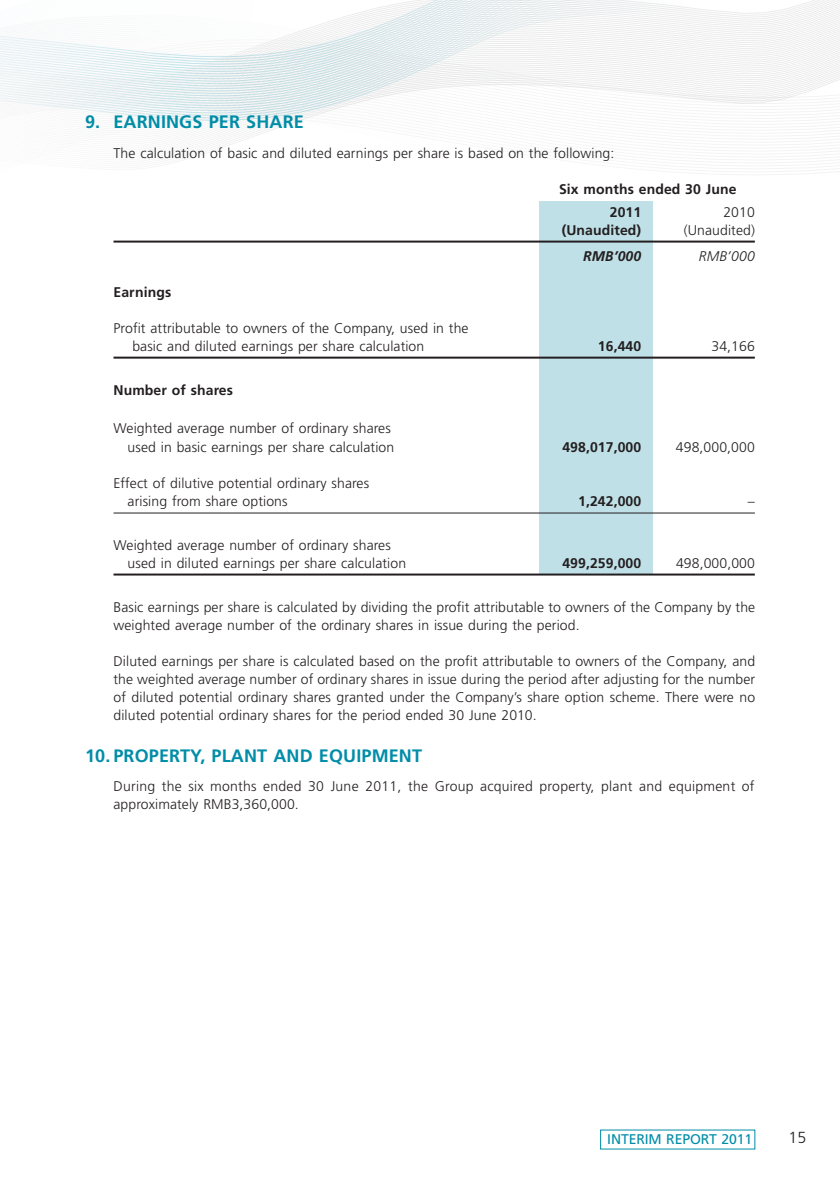
<style>
.page{position:relative;width:840px;height:1191px;background:#fff}
.page>*{position:absolute;margin:0;border:0;box-sizing:border-box;transform-origin:0 0}
.t1{font:700 18px "Frutiger LT Std";letter-spacing:.005em;color:#008da8}
.t2{font:300 16px "Frutiger LT Std";color:#231f20}
.t3{font:300 14px/18px "Frutiger LT Std";letter-spacing:.005em;color:#231f20}
.t4{font:700 14px/22.8px "Frutiger LT Std";letter-spacing:.005em;color:#231f20}
.t5{font:14px "Frutiger LT Std";letter-spacing:-.01em;color:#008da8}
.t6{font:italic 700 14px "Frutiger LT Std";letter-spacing:.005em;color:#231f20}
.t7{font:italic 300 14px "Frutiger LT Std";letter-spacing:.005em;color:#231f20}
</style>
<div class="page">
<svg style="left:0;top:0;width:839px;height:172px"></svg>
<div style="left:539px;top:201px;width:113px;height:372px;background:#c0e0e8"></div>
<hr style="left:113px;top:241px;width:641px;height:2px;background:#231f20">
<hr style="left:113px;top:357px;width:641px;height:2px;background:#231f20">
<hr style="left:113px;top:512px;width:641px;height:1px;background:#231f20">
<hr style="left:113px;top:573px;width:641px;height:2px;background:#231f20">
<p class="t1" style="left:85px;top:111px;width:220px">9. EARNINGS PER SHARE</p>
<p class="t3" style="left:113px;top:144px;width:502px">The calculation of basic and diluted earnings per share is based on the following:</p>
<p class="t4" style="left:609px;top:177px;width:128px;text-indent:-51px">Six months ended 30 June<br>2011</p>
<p class="t3" style="left:723px;top:203px;width:33px">201 0</p>
<p class="t4" style="left:113px;top:280px;width:59px">Earnings</p>
<p class="t3" style="left:132px;top:319px;width:337px;text-indent:-19px">Profit attributable to owners of the Company, used in the basic and diluted earnings per share calculation</p>
<p class="t4" style="left:113px;top:378px;width:121px">Number of shares</p>
<p class="t3" style="left:113px;top:420px;width:282px;text-align:right">Weighted average number of ordinary shares used in basic earnings per share calculation</p>
<p class="t3" style="left:127px;top:474px;width:243px;text-indent:-14px">Effect of dilutive potential ordinary shares arising from share options</p>
<p class="t4" style="left:561px;top:218px;width:81px">(Unaudited)</p>
<p class="t3" style="left:683px;top:221px;width:73px">(Unaudited)</p>
<p class="t6" style="left:582px;top:247px;width:60px">RMB’000</p>
<p class="t7" style="left:698px;top:248px;width:57px">RMB’000</p>
<p class="t4" style="left:597px;top:334px;width:45px">16,440</p>
<p class="t3" style="left:711px;top:337px;width:45px">34,1 66</p>
<p class="t4" style="left:562px;top:435px;width:80px">498,017,000</p>
<p class="t3" style="left:675px;top:438px;width:80px">498,000,000</p>
<p class="t4" style="left:578px;top:489px;width:65px">1,242,000</p>
<p class="t3" style="left:747px;top:492px;width:8px">–</p>
<p class="t3" style="left:127px;top:536px;width:280px;text-indent:-14px">Weighted average number of ordinary shares used in diluted earnings per share calculation</p>
<p class="t4" style="left:562px;top:551px;width:80px">499,259,000</p>
<p class="t3" style="left:675px;top:554px;width:80px">498,000,000</p>
<p class="t3" style="left:113px;top:598px;width:643px">Basic earnings per share is calculated by dividing the profit attributable to owners of the Company by the weighted average number of the ordinary shares in issue during the period.</p>
<p class="t3" style="left:113px;top:652px;width:643px;text-align:justify">Diluted earnings per share is calculated based on the profit attributable to owners of the Company, and the weighted average number of ordinary shares in issue during the period after adjusting for the number of diluted potential ordinary shares granted under the Company’s share option scheme. There were no diluted potential ordinary shares for the period ended 30 June 201 0.</p>
<p class="t1" style="left:85px;top:745px;width:338px">10. PROPERTY, PLANT AND EQUIPMENT</p>
<p class="t3" style="left:113px;top:777px;width:642px">During the six months ended 30 June 2011 , the Group acquired property, plant and equipment of approximately RMB3,360,000.</p>
<p class="t5" style="left:607px;top:1131px;width:146px">INTERIM REPORT 2011</p>
<p class="t2" style="left:788px;top:1128px;width:19px">1 5</p>
</div>
